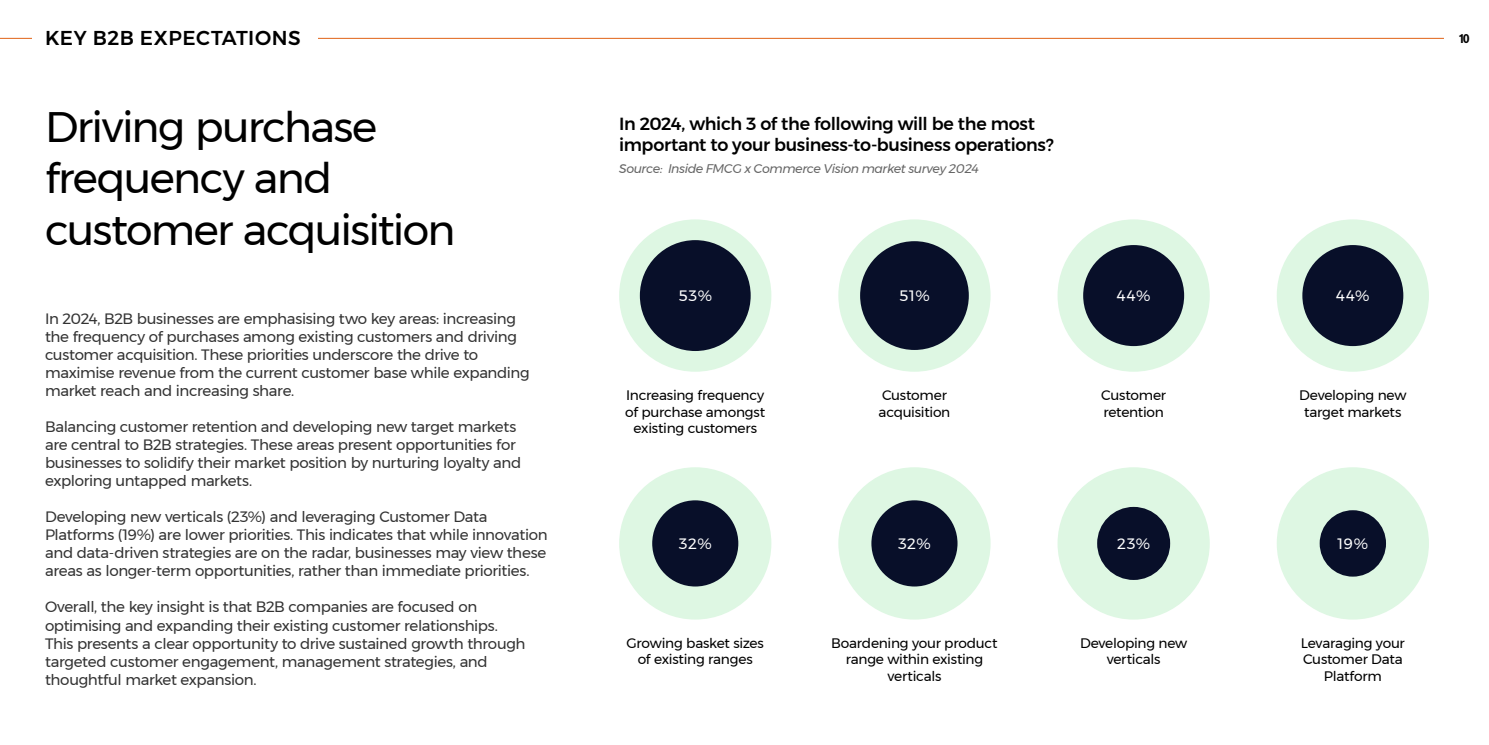
<style>
.page{position:relative;width:1489px;height:745px;background:#fff}
.page>*{position:absolute;margin:0;border:0;box-sizing:border-box;transform-origin:0 0}
.t1{font:42.5px/51px "Montserrat";letter-spacing:-.04em;color:#000}
.t2{font:500 20px "Montserrat";letter-spacing:.025em;color:#000}
.t3{font:500 17.5px/21px "Montserrat";letter-spacing:-.02em;color:#000}
.t4{font:15px/18px "Montserrat";letter-spacing:-.02em;color:#333}
.t5{font:15px "Montserrat";letter-spacing:.055em;color:#fff}
.t6{font:13.75px/16.5px "Montserrat";letter-spacing:-.02em;color:#000;text-align:center}
.t7{font:italic 12.5px "Montserrat";letter-spacing:-.035em;color:#666}
.t8{font:12.5px "Movement Sans";color:#000}
</style>
<div class="page">
<div style="left:1057px;top:219px;width:152px;height:152px;background:#def7e3;border-radius:50%"></div>
<div style="left:1276px;top:219px;width:152px;height:152px;background:#def7e3;border-radius:50%"></div>
<div style="left:1083px;top:245px;width:101px;height:101px;background:#080f29;border-radius:50%"></div>
<div style="left:1302px;top:245px;width:101px;height:101px;background:#080f29;border-radius:50%"></div>
<div style="left:619px;top:467px;width:152px;height:152px;background:#def7e3;border-radius:50%"></div>
<div style="left:838px;top:467px;width:152px;height:152px;background:#def7e3;border-radius:50%"></div>
<div style="left:1057px;top:467px;width:152px;height:152px;background:#def7e3;border-radius:50%"></div>
<div style="left:1276px;top:467px;width:152px;height:152px;background:#def7e3;border-radius:50%"></div>
<div style="left:652px;top:500px;width:86px;height:86px;background:#080f29;border-radius:50%"></div>
<div style="left:871px;top:500px;width:86px;height:86px;background:#080f29;border-radius:50%"></div>
<div style="left:1097px;top:506px;width:73px;height:73px;background:#080f29;border-radius:50%"></div>
<div style="left:1319px;top:510px;width:66px;height:66px;background:#080f29;border-radius:50%"></div>
<div style="left:838px;top:219px;width:152px;height:152px;background:#def7e3;border-radius:50%"></div>
<div style="left:860px;top:241px;width:108px;height:109px;background:#080f29;border-radius:50%"></div>
<div style="left:619px;top:219px;width:152px;height:152px;background:#def7e3;border-radius:50%"></div>
<div style="left:640px;top:240px;width:110px;height:111px;background:#080f29;border-radius:50%"></div>
<hr style="left:0;top:38px;width:1443px;height:1px;background:#e06317">
<div style="left:32px;top:31px;width:286px;height:14px;background:#fff"></div>
<h2 class="t2" style="left:45px;top:22px;width:257px">KEY B2B EXPECTATIONS</h2>
<p class="t8" style="left:1459px;top:31px;width:11px">10</p>
<h1 class="t1" style="left:45px;top:101px;width:412px">Driving purchase frequency and customer acquisition</h1>
<p class="t4" style="left:45px;top:309px;width:486px">In 2024, B2B businesses are emphasising two key areas: increasing the frequency of purchases among existing customers and driving customer acquisition. These priorities underscore the drive to maximise revenue from the current customer base while expanding market reach and increasing share.</p>
<p class="t4" style="left:45px;top:417px;width:477px">Balancing customer retention and developing new target markets are central to B2B strategies. These areas present opportunities for businesses to solidify their market position by nurturing loyalty and exploring untapped markets.</p>
<p class="t4" style="left:45px;top:507px;width:504px">Developing new verticals (23%) and leveraging Customer Data Platforms (19%) are lower priorities. This indicates that while innovation and data-driven strategies are on the radar, businesses may view these areas as longer-term opportunities, rather than immediate priorities.</p>
<p class="t4" style="left:45px;top:597px;width:482px">Overall, the key insight is that B2B companies are focused on optimising and expanding their existing customer relationships.<br>This presents a clear opportunity to drive sustained growth through targeted customer engagement, management strategies, and thoughtful market expansion.</p>
<p class="t3" style="left:619px;top:113px;width:436px">In 2024, which 3 of the following will be the most important to your business-to-business operations?</p>
<p class="t7" style="left:619px;top:159px;width:362px">Source: Inside FMCG x Commerce Vision market survey 2024</p>
<p class="t5" style="left:678px;top:284px;width:35px">53%</p>
<p class="t5" style="left:899px;top:284px;width:32px">51%</p>
<p class="t5" style="left:1116px;top:284px;width:35px">44%</p>
<p class="t6" style="left:625px;top:386px;width:141px">Increasing frequency of purchase amongst existing customers</p>
<p class="t6" style="left:878px;top:386px;width:73px;text-align:left">Customer acquisition</p>
<p class="t6" style="left:1101px;top:386px;width:66px;text-align:left">Customer retention</p>
<p class="t5" style="left:678px;top:531px;width:34px">32%</p>
<p class="t5" style="left:898px;top:531px;width:34px">32%</p>
<p class="t5" style="left:1116px;top:531px;width:35px">23%</p>
<p class="t6" style="left:626px;top:634px;width:139px">Growing basket sizes of existing ranges</p>
<p class="t6" style="left:831px;top:634px;width:168px">Boardening your product range within existing verticals</p>
<p class="t6" style="left:1079px;top:634px;width:109px">Developing new verticals</p>
<p class="t5" style="left:1335px;top:284px;width:35px">44%</p>
<p class="t6" style="left:1298px;top:386px;width:109px">Developing new target markets</p>
<p class="t5" style="left:1337px;top:531px;width:32px">19%</p>
<p class="t6" style="left:1300px;top:634px;width:105px">Levaraging your<br>Customer Data<br>Platform</p>
</div>
